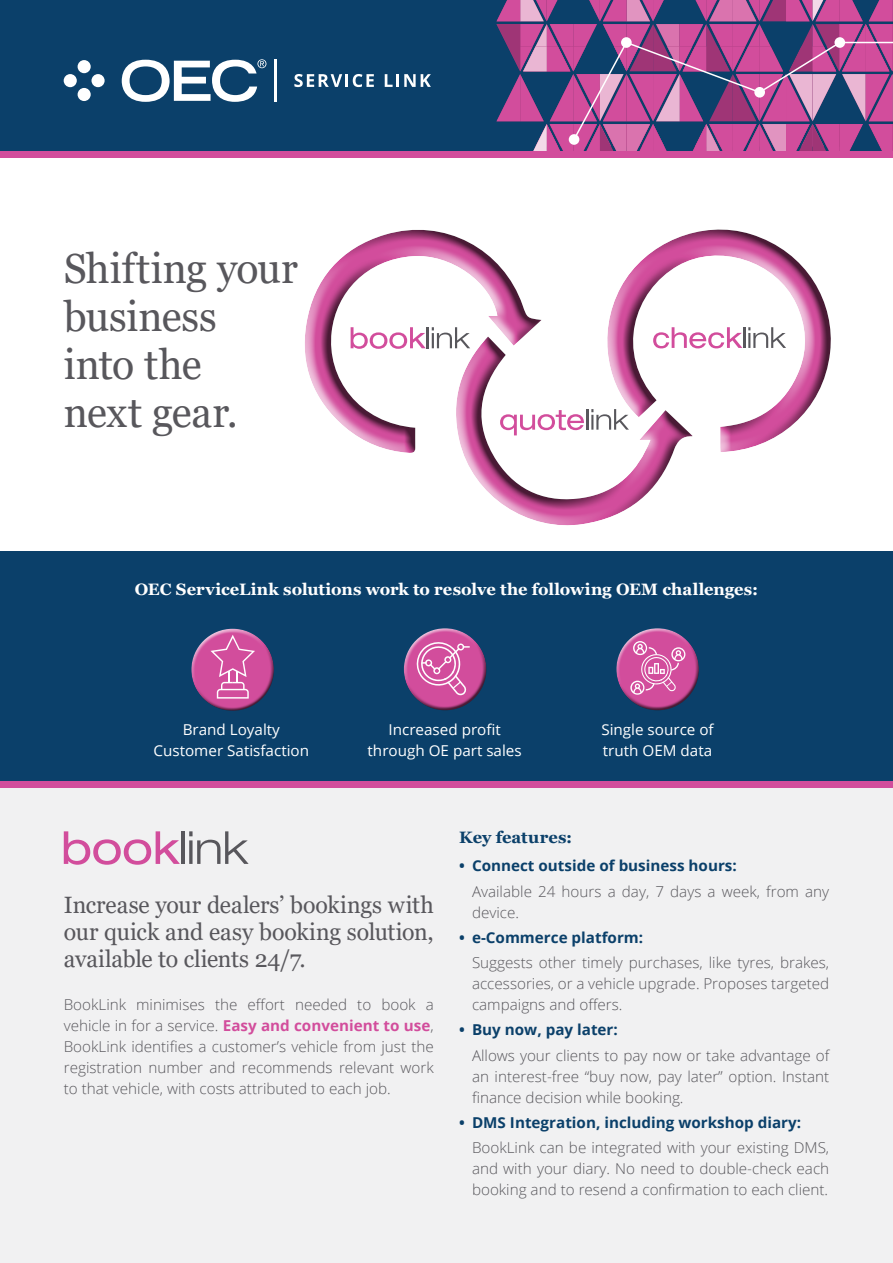
<style>
.page{position:relative;width:893px;height:1263px;background:#fff}
.page>*{position:absolute;margin:0;border:0;box-sizing:border-box;transform-origin:0 0}
.t1{font:42px/48px "Georgia";color:#58575c}
.t2{font:23.55px/27px "Georgia";letter-spacing:-.005em;color:#58575c;text-align:justify}
.t3{font:700 16.5px "Georgia";color:#fff}
.t4{font:700 16.5px "Georgia";letter-spacing:.005em;color:#0b406a}
.t5{font:300 15px/21px "Open Sans";color:#58575c;text-align:justify}
.t6{font:700 15px "Open Sans";color:#0b406a}
.t7{font:15px/21px "Open Sans";color:#fff;text-align:center}
.s1{font-weight:700;color:#d24d9c}
</style>
<div class="page">
<div style="left:0;top:0;width:893px;height:158px;background:#0b406a"></div>
<div style="left:78px;top:60px;width:13px;height:13px;background:#fff;border-radius:50%"></div>
<div style="left:64px;top:74px;width:13px;height:13px;background:#fff;border-radius:50%"></div>
<div style="left:92px;top:74px;width:13px;height:13px;background:#fff;border-radius:50%"></div>
<div style="left:78px;top:88px;width:13px;height:13px;background:#fff;border-radius:50%"></div>
<svg style="left:122px;top:59px;width:144px;height:43px"></svg>
<hr style="left:274px;top:60px;width:3px;height:42px;background:#fff">
<svg style="left:294px;top:74px;width:80px;height:13px"></svg>
<svg style="left:385px;top:74px;width:46px;height:13px"></svg>
<div style="left:0;top:788px;width:893px;height:475px;background:#f1f1f2"></div>
<div style="left:0;top:551px;width:893px;height:230px;background:#0b406a"></div>
<svg style="left:496px;top:0;width:397px;height:151px"></svg>
<div style="left:621px;top:37px;width:11px;height:11px;background:#fff;border-radius:50%"></div>
<div style="left:834px;top:37px;width:11px;height:11px;background:#fff;border-radius:50%"></div>
<div style="left:754px;top:87px;width:11px;height:11px;background:#fff;border-radius:50%"></div>
<div style="left:569px;top:134px;width:10px;height:11px;background:#fff;border-radius:50%"></div>
<div style="left:0;top:151px;width:893px;height:7px;background:#d24d9c"></div>
<div style="left:0;top:781px;width:893px;height:7px;background:#d24d9c"></div>
<div style="left:190px;top:627px;width:82px;height:63px;background:#fff;opacity:.75"></div>
<div style="left:192px;top:642px;width:83px;height:70px;background:#231f20;opacity:.75"></div>
<div style="left:402px;top:626px;width:83px;height:64px;background:#fff;opacity:.75"></div>
<div style="left:405px;top:641px;width:83px;height:71px;background:#231f20;opacity:.75"></div>
<div style="left:615px;top:626px;width:82px;height:64px;background:#fff;opacity:.75"></div>
<div style="left:617px;top:641px;width:83px;height:71px;background:#231f20;opacity:.75"></div>
<div style="left:304px;top:239px;width:512px;height:289px;background:#fff;opacity:.75"></div>
<div style="left:320px;top:229px;width:513px;height:292px;background:#231f20;opacity:.75"></div>
<svg style="left:210px;top:635px;width:45px;height:63px;background:#d865a9"></svg>
<svg style="left:417px;top:642px;width:53px;height:53px;background:#db71b0"></svg>
<svg style="left:630px;top:641px;width:55px;height:54px;background:#da6faf"></svg>
<svg style="left:500px;top:410px;width:84px;height:25px"></svg>
<hr style="left:586px;top:409px;width:2px;height:21px;background:#58575c">
<svg style="left:591px;top:409px;width:38px;height:21px"></svg>
<svg style="left:653px;top:327px;width:89px;height:21px"></svg>
<hr style="left:743px;top:327px;width:2px;height:21px;background:#58575c">
<svg style="left:748px;top:327px;width:38px;height:21px"></svg>
<svg style="left:351px;top:327px;width:75px;height:22px"></svg>
<hr style="left:427px;top:327px;width:2px;height:21px;background:#58575c">
<svg style="left:432px;top:327px;width:38px;height:21px"></svg>
<svg style="left:64px;top:831px;width:116px;height:34px"></svg>
<hr style="left:181px;top:831px;width:4px;height:33px;background:#58575c">
<svg style="left:189px;top:831px;width:60px;height:33px"></svg>
<h1 class="t1" style="left:64px;top:245px;width:236px">Shifting your business<br>into the<br>next gear.</h1>
<p class="t3" style="left:135px;top:579px;width:625px">OEC ServiceLink solutions work to resolve the following OEM challenges:</p>
<p class="t7" style="left:153px;top:719px;width:157px">Brand Loyalty<br>Customer Satisfaction</p>
<p class="t7" style="left:368px;top:719px;width:156px">Increased profit through OE part sales</p>
<p class="t7" style="left:601px;top:719px;width:114px;text-align:left">Single source of truth OEM data</p>
<h2 class="t2" style="left:64px;top:892px;width:371px">Increase your dealers’ bookings with our quick and easy booking solution, available to clients 24/7.</h2>
<p class="t5" style="left:64px;top:994px;width:371px">BookLink minimises the effort needed to book a vehicle in for a service. <span class="s1">Easy and convenient to use</span>, BookLink identifies a customer’s vehicle from just the registration number and recommends relevant work to that vehicle, with costs attributed to each job.</p>
<p class="t4" style="left:459px;top:826px;width:115px">Key features:</p>
<p class="t6" style="left:459px;top:855px;width:279px">• Connect outside of business hours:</p>
<p class="t5" style="left:472px;top:880px;width:359px">Available 24 hours a day, 7 days a week, from any device.</p>
<p class="t6" style="left:459px;top:927px;width:185px">• e-Commerce platform:</p>
<p class="t5" style="left:472px;top:952px;width:359px">Suggests other timely purchases, like tyres, brakes, accessories, or a vehicle upgrade. Proposes targeted campaigns and offers.</p>
<p class="t6" style="left:459px;top:1019px;width:160px">• Buy now, pay later:</p>
<p class="t5" style="left:472px;top:1044px;width:359px">Allows your clients to pay now or take advantage of an interest-free “buy now, pay later” option. Instant finance decision while booking.</p>
<p class="t6" style="left:459px;top:1112px;width:343px">• DMS Integration, including workshop diary:</p>
<p class="t5" style="left:472px;top:1137px;width:359px">BookLink can be integrated with your existing DMS, and with your diary. No need to double-check each booking and to resend a confirmation to each client.</p>
</div>
